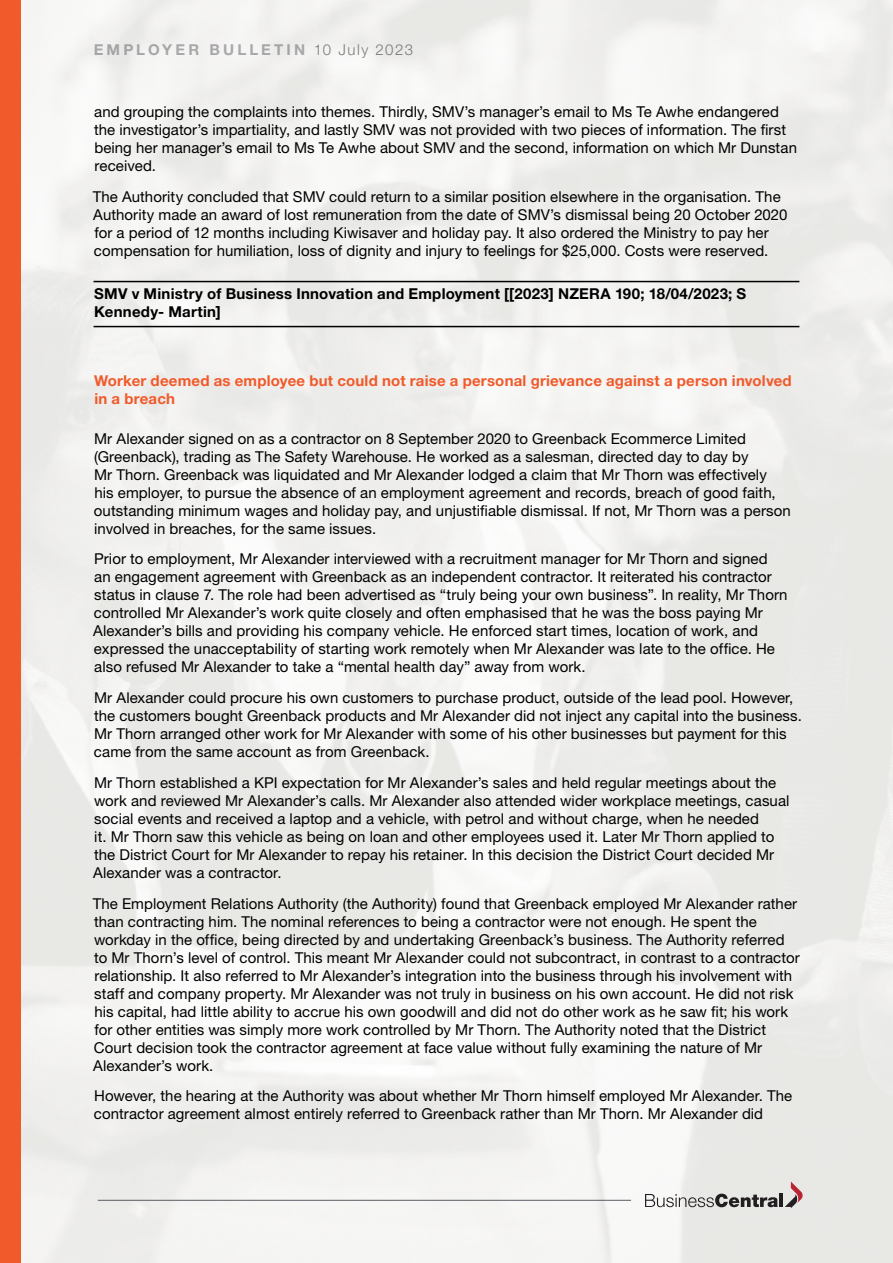
<style>
.page{position:relative;width:893px;height:1263px;background:#fff}
.page>*{position:absolute;margin:0;border:0;box-sizing:border-box;transform-origin:0 0}
.t1{font:15px/18px "Helvetica Neue LT Pro";letter-spacing:.005em;color:#000}
.t2{font:700 15px/18px "Helvetica Neue LT Pro";letter-spacing:.015em;color:#000}
.t3{font:700 15px/18px "Helvetica Neue LT Pro";letter-spacing:.015em;color:#f15a2a}
.t4{font:700 15px "Helvetica Neue LT Pro";letter-spacing:.21em;color:#5c5b63}
.s1{font-weight:300;color:#000}
</style>
<div class="page">
<img style="left:21px;top:0;width:872px;height:1263px">
<hr style="left:98px;top:1200px;width:533px;height:1px;background:#5c5b63">
<svg style="left:645px;top:1194px;width:133px;height:13px"></svg>
<hr style="left:779px;top:1194px;width:4px;height:13px;background:#231f20">
<svg style="left:785px;top:1181px;width:18px;height:27px"></svg>
<div style="left:0;top:0;width:21px;height:1263px;background:#f15a2a"></div>
<hr style="left:94px;top:281px;width:705px;height:1px;background:#000">
<hr style="left:94px;top:326px;width:705px;height:1px;background:#000">
<p class="t4" style="left:94px;top:41px;width:321px">EMPLOYER BULLETIN <span class="s1">10 July 2023</span></p>
<p class="t1" style="left:94px;top:102px;width:704px">and grouping the complaints into themes. Thirdly, SMV’s manager’s email to Ms Te Awhe endangered the investigator’s impartiality, and lastly SMV was not provided with two pieces of information. The first being her manager’s email to Ms Te Awhe about SMV and the second, information on which Mr Dunstan received.</p>
<p class="t1" style="left:93px;top:187px;width:696px">The Authority concluded that SMV could return to a similar position elsewhere in the organisation. The Authority made an award of lost remuneration from the date of SMV’s dismissal being 20 October 2020 for a period of 12 months including Kiwisaver and holiday pay. It also ordered the Ministry to pay her compensation for humiliation, loss of dignity and injury to feelings for $25,000. Costs were reserved.</p>
<p class="t2" style="left:94px;top:284px;width:654px">SMV v Ministry of Business Innovation and Employment [[2023] NZERA 190; 18/04/2023; S<br>Kennedy- Martin]</p>
<p class="t3" style="left:94px;top:372px;width:699px">Worker deemed as employee but could not raise a personal grievance against a person involved in a breach</p>
<p class="t1" style="left:94px;top:429px;width:698px">Mr Alexander signed on as a contractor on 8 September 2020 to Greenback Ecommerce Limited (Greenback), trading as The Safety Warehouse. He worked as a salesman, directed day to day by<br>Mr Thorn. Greenback was liquidated and Mr Alexander lodged a claim that Mr Thorn was effectively<br>his employer, to pursue the absence of an employment agreement and records, breach of good faith, outstanding minimum wages and holiday pay, and unjustifiable dismissal. If not, Mr Thorn was a person involved in breaches, for the same issues.</p>
<p class="t1" style="left:93px;top:550px;width:696px">Prior to employment, Mr Alexander interviewed with a recruitment manager for Mr Thorn and signed<br>an engagement agreement with Greenback as an independent contractor. It reiterated his contractor status in clause 7. The role had been advertised as “truly being your own business”. In reality, Mr Thorn controlled Mr Alexander’s work quite closely and often emphasised that he was the boss paying Mr Alexander’s bills and providing his company vehicle. He enforced start times, location of work, and expressed the unacceptability of starting work remotely when Mr Alexander was late to the office. He also refused Mr Alexander to take a “mental health day” away from work.</p>
<p class="t1" style="left:94px;top:688px;width:709px">Mr Alexander could procure his own customers to purchase product, outside of the lead pool. However, the customers bought Greenback products and Mr Alexander did not inject any capital into the business.<br>Mr Thorn arranged other work for Mr Alexander with some of his other businesses but payment for this came from the same account as from Greenback.</p>
<p class="t1" style="left:93px;top:773px;width:698px">Mr Thorn established a KPI expectation for Mr Alexander’s sales and held regular meetings about the work and reviewed Mr Alexander’s calls. Mr Alexander also attended wider workplace meetings, casual social events and received a laptop and a vehicle, with petrol and without charge, when he needed<br>it. Mr Thorn saw this vehicle as being on loan and other employees used it. Later Mr Thorn applied to the District Court for Mr Alexander to repay his retainer. In this decision the District Court decided Mr Alexander was a contractor.</p>
<p class="t1" style="left:93px;top:894px;width:709px">The Employment Relations Authority (the Authority) found that Greenback employed Mr Alexander rather than contracting him. The nominal references to being a contractor were not enough. He spent the workday in the office, being directed by and undertaking Greenback’s business. The Authority referred to Mr Thorn’s level of control. This meant Mr Alexander could not subcontract, in contrast to a contractor relationship. It also referred to Mr Alexander’s integration into the business through his involvement with staff and company property. Mr Alexander was not truly in business on his own account. He did not risk his capital, had little ability to accrue his own goodwill and did not do other work as he saw fit; his work for other entities was simply more work controlled by Mr Thorn. The Authority noted that the District Court decision took the contractor agreement at face value without fully examining the nature of Mr Alexander’s work.</p>
<p class="t1" style="left:94px;top:1087px;width:700px">However, the hearing at the Authority was about whether Mr Thorn himself employed Mr Alexander. The contractor agreement almost entirely referred to Greenback rather than Mr Thorn. Mr Alexander did</p>
</div>
